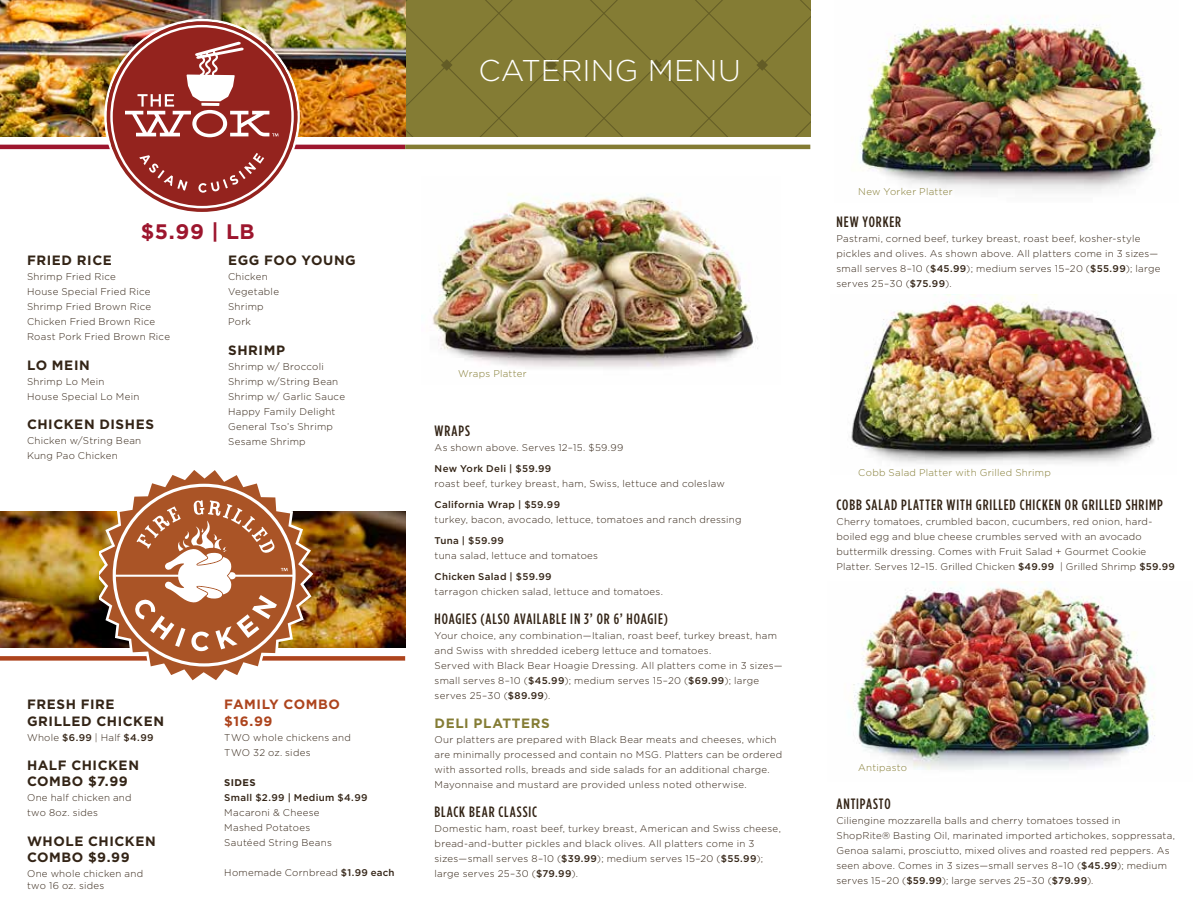
<style>
.page{position:relative;width:1202px;height:918px;background:#fff}
.page>*{position:absolute;margin:0;border:0;box-sizing:border-box;transform-origin:0 0}
.t1{font:300 30px "Gotham";letter-spacing:.005em;color:#fff}
.t2{font:700 21px "Gotham";color:#9d162e}
.t3{font:500 15px "Gotham Condensed";letter-spacing:.06em;color:#332416}
.t4{font:700 13.5px/16.2px "Gotham";letter-spacing:.045em;color:#332416}
.t5{font:700 13.5px/16.2px "Gotham";letter-spacing:.04em;color:#ad441d}
.t6{font:700 13.5px "Gotham";letter-spacing:.045em;color:#847c34}
.t7{font:300 9.75px/15px "Gotham";letter-spacing:.025em;color:#332416}
.t8{font:500 9.75px "Gotham";letter-spacing:.03em;color:#332416}
.t9{font:300 9.75px "Gotham";letter-spacing:.025em;color:#847c34}
.t10{font:700 9.75px "Gotham";letter-spacing:.035em;color:#332416}
.s1{font-weight:500}
</style>
<div class="page">
<div style="left:406px;top:0;width:404px;height:136px;background:#847c34"></div>
<div style="left:0;top:656px;width:405px;height:5px;background:#ad441d"></div>
<hr style="left:0;top:145px;width:405px;height:4px;background:#9d162e">
<hr style="left:405px;top:145px;width:405px;height:4px;background:#847c34">
<img style="left:0;top:0;width:406px;height:136px">
<svg style="left:104px;top:19px;width:196px;height:193px"></svg>
<img style="left:860px;top:18px;width:302px;height:173px">
<img style="left:851px;top:295px;width:304px;height:169px">
<img style="left:853px;top:581px;width:302px;height:189px">
<img style="left:0;top:511px;width:406px;height:137px">
<svg style="left:100px;top:470px;width:213px;height:211px"></svg>
<svg style="left:113px;top:484px;width:182px;height:183px"></svg>
<img style="left:432px;top:193px;width:326px;height:175px">
<h1 class="t1" style="left:478px;top:54px;width:264px">CATERING MENU</h1>
<h2 class="t2" style="left:141px;top:219px;width:115px">$5.99 | LB</h2>
<h3 class="t4" style="left:27px;top:252px;width:86px">FRIED RICE</h3>
<p class="t7" style="left:27px;top:269px;width:145px">Shrimp Fried Rice<br>House Special Fried Rice<br>Shrimp Fried Brown Rice<br>Chicken Fried Brown Rice<br>Roast Pork Fried Brown Rice</p>
<h3 class="t4" style="left:27px;top:356px;width:64px">LO MEIN</h3>
<p class="t7" style="left:27px;top:374px;width:114px">Shrimp Lo Mein<br>House Special Lo Mein</p>
<h3 class="t4" style="left:27px;top:416px;width:129px">CHICKEN DISHES</h3>
<p class="t7" style="left:27px;top:433px;width:116px">Chicken w/String Bean<br>Kung Pao Chicken</p>
<h3 class="t4" style="left:228px;top:252px;width:129px">EGG FOO YOUNG</h3>
<p class="t7" style="left:228px;top:269px;width:52px">Chicken<br>Vegetable<br>Shrimp<br>Pork</p>
<h3 class="t4" style="left:228px;top:341px;width:59px">SHRIMP</h3>
<p class="t7" style="left:228px;top:359px;width:118px">Shrimp w/ Broccoli<br>Shrimp w/String Bean<br>Shrimp w/ Garlic Sauce<br>Happy Family Delight<br>General Tso’s Shrimp<br>Sesame Shrimp</p>
<h3 class="t4" style="left:27px;top:696px;width:139px">FRESH FIRE<br>GRILLED CHICKEN</h3>
<p class="t7" style="left:27px;top:730px;width:128px">Whole <span class="s1">$6.99</span> | Half <span class="s1">$4.99</span></p>
<h3 class="t4" style="left:27px;top:757px;width:114px">HALF CHICKEN<br>COMBO $7.99</h3>
<p class="t7" style="left:27px;top:790px;width:106px">One half chicken and two 8oz. sides</p>
<h3 class="t4" style="left:27px;top:833px;width:130px">WHOLE CHICKEN<br>COMBO $9.99</h3>
<p class="t7" style="left:27px;top:868px;width:118px;line-height:12px">One whole chicken and two 16 oz. sides</p>
<h3 class="t5" style="left:224px;top:696px;width:117px">FAMILY COMBO $16.99</h3>
<p class="t7" style="left:224px;top:730px;width:128px">TWO whole chickens and<br>TWO 32 oz. sides</p>
<p class="t10" style="left:224px;top:777px;width:33px">SIDES</p>
<p class="t8" style="left:224px;top:792px;width:145px">Small $2.99 | Medium $4.99</p>
<p class="t7" style="left:224px;top:805px;width:109px">Macaroni &amp; Cheese<br>Mashed Potatoes<br>Sautéed String Beans</p>
<p class="t7" style="left:224px;top:864px;width:172px">Homemade Cornbread <span class="s1">$1.99 each</span></p>
<p class="t9" style="left:458px;top:368px;width:70px">Wraps Platter</p>
<h3 class="t3" style="left:434px;top:422px;width:37px">WRAPS</h3>
<p class="t7" style="left:434px;top:440px;width:190px">As shown above. Serves 12–15. $59.99</p>
<p class="t8" style="left:434px;top:463px;width:118px">New York Deli | $59.99</p>
<p class="t7" style="left:434px;top:476px;width:292px">roast beef, turkey breast, ham, Swiss, lettuce and coleslaw</p>
<p class="t8" style="left:434px;top:499px;width:127px">California Wrap | $59.99</p>
<p class="t7" style="left:434px;top:512px;width:308px">turkey, bacon, avocado, lettuce, tomatoes and ranch dressing</p>
<p class="t8" style="left:434px;top:535px;width:71px">Tuna | $59.99</p>
<p class="t7" style="left:434px;top:548px;width:165px">tuna salad, lettuce and tomatoes</p>
<p class="t8" style="left:434px;top:571px;width:118px">Chicken Salad | $59.99</p>
<p class="t7" style="left:434px;top:584px;width:230px">tarragon chicken salad, lettuce and tomatoes.</p>
<h3 class="t3" style="left:434px;top:610px;width:235px">HOAGIES (ALSO AVAILABLE IN 3’ OR 6’ HOAGIE)</h3>
<p class="t7" style="left:434px;top:627px;width:349px">Your choice, any combination—Italian, roast beef, turkey breast, ham and Swiss with shredded iceberg lettuce and tomatoes.<br>Served with Black Bear Hoagie Dressing. All platters come in 3 sizes— small serves 8–10 (<span class="s1">$45.99</span>); medium serves 15–20 (<span class="s1">$69.99</span>); large serves 25–30 (<span class="s1">$89.99</span>).</p>
<h3 class="t6" style="left:434px;top:716px;width:117px">DELI PLATTERS</h3>
<p class="t7" style="left:434px;top:732px;width:349px">Our platters are prepared with Black Bear meats and cheeses, which are minimally processed and contain no MSG. Platters can be ordered with assorted rolls, breads and side salads for an additional charge.<br>Mayonnaise and mustard are provided unless noted otherwise.</p>
<h3 class="t3" style="left:434px;top:803px;width:104px">BLACK BEAR CLASSIC</h3>
<p class="t7" style="left:434px;top:821px;width:348px">Domestic ham, roast beef, turkey breast, American and Swiss cheese, bread-and-butter pickles and black olives. All platters come in 3 sizes—small serves 8–10 (<span class="s1">$39.99</span>); medium serves 15–20 (<span class="s1">$55.99</span>); large serves 25–30 (<span class="s1">$79.99</span>).</p>
<p class="t9" style="left:858px;top:186px;width:96px">New Yorker Platter</p>
<h3 class="t3" style="left:836px;top:213px;width:66px">NEW YORKER</h3>
<p class="t7" style="left:836px;top:231px;width:325px">Pastrami, corned beef, turkey breast, roast beef, kosher-style pickles and olives. As shown above. All platters come in 3 sizes— small serves 8–10 (<span class="s1">$45.99</span>); medium serves 15–20 (<span class="s1">$55.99</span>); large serves 25–30 (<span class="s1">$75.99</span>).</p>
<p class="t9" style="left:858px;top:467px;width:194px">Cobb Salad Platter with Grilled Shrimp</p>
<h3 class="t3" style="left:836px;top:497px;width:328px">COBB SALAD PLATTER WITH GRILLED CHICKEN OR GRILLED SHRIMP</h3>
<p class="t7" style="left:836px;top:514px;width:340px">Cherry tomatoes, crumbled bacon, cucumbers, red onion, hard&shy;boiled egg and blue cheese crumbles served with an avocado buttermilk dressing. Comes with Fruit Salad + Gourmet Cookie Platter. Serves 12–15. Grilled Chicken <span class="s1">$49.99</span> | Grilled Shrimp <span class="s1">$59.99</span></p>
<p class="t9" style="left:858px;top:762px;width:50px">Antipasto</p>
<h3 class="t3" style="left:836px;top:795px;width:56px">ANTIPASTO</h3>
<p class="t7" style="left:836px;top:813px;width:340px">Ciliengine mozzarella balls and cherry tomatoes tossed in ShopRite® Basting Oil, marinated imported artichokes, soppressata, Genoa salami, prosciutto, mixed olives and roasted red peppers. As seen above. Comes in 3 sizes—small serves 8–10 (<span class="s1">$45.99</span>); medium serves 15–20 (<span class="s1">$59.99</span>); large serves 25–30 (<span class="s1">$79.99</span>).</p>
</div>
